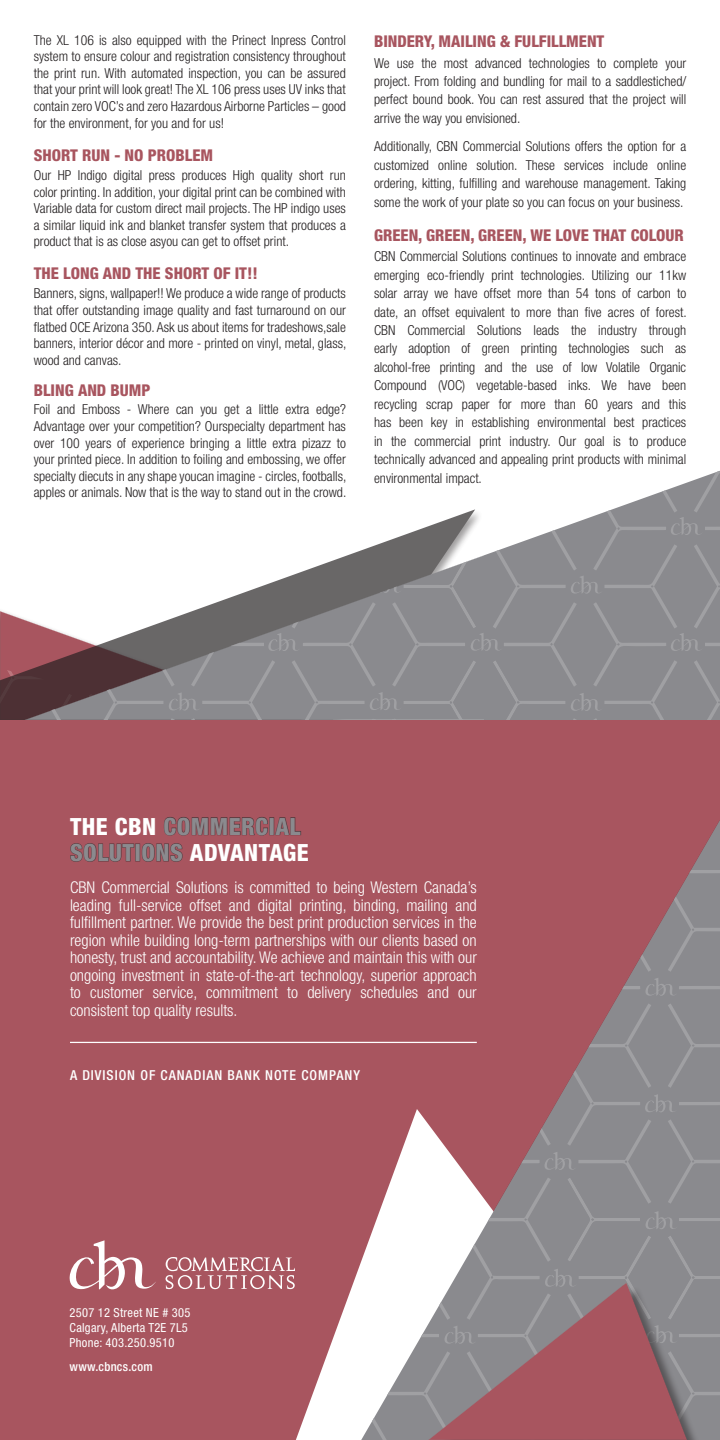
<style>
.page{position:relative;width:720px;height:1440px;background:#fff}
.page>*{position:absolute;margin:0;border:0;box-sizing:border-box;transform-origin:0 0}
.t1{font:800 condensed 23.75px/26.2px "Helvetica Neue";letter-spacing:.02em;color:#8a8a8e}
.t2{font:300 condensed 16.25px/17.5px "Helvetica Neue";color:#fff;text-align:justify}
.t3{font:800 condensed 16.25px "Helvetica Neue";color:#a8555f}
.t4{font:300 condensed 13.75px/18.5px "Helvetica Neue";color:#231f20;text-align:justify}
.t5{font:500 condensed 13.75px "Helvetica Neue";letter-spacing:.07em;color:#fff}
.t6{font:condensed 12.5px/15px "Helvetica Neue";letter-spacing:.02em;color:#fff}
.t7{font:500 condensed 12.5px "Helvetica Neue";letter-spacing:.02em;color:#fff}
.s1{color:#fff}
</style>
<div class="page">
<svg style="left:0;top:471px;width:720px;height:249px"></svg>
<div style="left:0;top:720px;width:720px;height:720px;background:#a8555f"></div>
<svg style="left:164px;top:817px;width:104px;height:18px"></svg>
<div style="left:270px;top:818px;width:4px;height:17px;border:1px solid #52383c"></div>
<svg style="left:275px;top:817px;width:26px;height:18px"></svg>
<svg style="left:70px;top:843px;width:64px;height:19px"></svg>
<div style="left:135px;top:844px;width:5px;height:17px;border:1px solid #52383c"></div>
<svg style="left:142px;top:843px;width:41px;height:19px"></svg>
<hr style="left:70px;top:1042px;width:407px;height:1px;background:#fff">
<svg style="left:69px;top:1240px;width:87px;height:49px"></svg>
<svg style="left:165px;top:1257px;width:130px;height:32px"></svg>
<svg style="left:296px;top:1262px;width:65px;height:178px"></svg>
<svg style="left:361px;top:820px;width:359px;height:620px"></svg>
<p class="t4" style="left:34px;top:31px;width:314px;line-height:16.6px">The XL 106 is also equipped with the Prinect Inpress Control system to ensure colour and registration consistency throughout the print run. With automated inspection, you can be assured that your print will look great! The XL 106 press uses UV inks that contain zero VOC’s and zero Hazardous Airborne Particles – good for the environment, for you and for us!</p>
<p class="t3" style="left:34px;top:145px;width:181px">SHORT RUN - NO PROBLEM</p>
<p class="t4" style="left:34px;top:167px;width:314px;line-height:16.6px">Our HP Indigo digital press produces High quality short run color printing. In addition, your digital print can be combined with Variable data for custom direct mail projects. The HP indigo uses a similar liquid ink and blanket transfer system that produces a product that is as close asyou can get to offset print.</p>
<p class="t3" style="left:34px;top:264px;width:226px">THE LONG AND THE SHORT OF IT!!</p>
<p class="t4" style="left:34px;top:285px;width:314px;line-height:16.8px">Banners, signs, wallpaper!! We produce a wide range of products that offer outstanding image quality and fast turnaround on our flatbed OCE Arizona 350. Ask us about items for tradeshows,sale banners, interior décor and more - printed on vinyl, metal, glass, wood and canvas.</p>
<p class="t3" style="left:34px;top:380px;width:118px">BLING AND BUMP</p>
<p class="t4" style="left:34px;top:401px;width:314px;line-height:16.6px">Foil and Emboss - Where can you get a little extra edge?<br>Advantage over your competition? Ourspecialty department has over 100 years of experience bringing a little extra pizazz to your printed piece. In addition to foiling and embossing, we offer specialty diecuts in any shape youcan imagine - circles, footballs, apples or animals. Now that is the way to stand out in the crowd.</p>
<p class="t3" style="left:374px;top:31px;width:232px">BINDERY, MAILING &amp; FULFILLMENT</p>
<p class="t4" style="left:374px;top:53px;width:314px">We use the most advanced technologies to complete your project. From folding and bundling for mail to a saddlestiched/ perfect bound book. You can rest assured that the project will arrive the way you envisioned.</p>
<p class="t4" style="left:374px;top:137px;width:314px">Additionally, CBN Commercial Solutions offers the option for a customized online solution. These services include online ordering, kitting, fulfilling and warehouse management. Taking some the work of your plate so you can focus on your business.</p>
<p class="t3" style="left:374px;top:225px;width:311px">GREEN, GREEN, GREEN, WE LOVE THAT COLOUR</p>
<p class="t4" style="left:374px;top:247px;width:314px">CBN Commercial Solutions continues to innovate and embrace emerging eco-friendly print technologies. Utilizing our 11kw solar array we have offset more than 54 tons of carbon to date, an offset equivalent to more than five acres of forest.<br>CBN Commercial Solutions leads the industry through early adoption of green printing technologies such as alcohol-free printing and the use of low Volatile Organic Compound (VOC) vegetable-based inks. We have been recycling scrap paper for more than 60 years and this has been key in establishing environmental best practices in the commercial print industry. Our goal is to produce technically advanced and appealing print products with minimal environmental impact.</p>
<p class="t1" style="left:70px;top:813px;width:240px"><span class="s1">THE CBN</span> COMMERCIAL<br>SOLUTIONS <span class="s1">ADVANTAGE</span></p>
<p class="t2" style="left:70px;top:879px;width:408px">CBN Commercial Solutions is committed to being Western Canada’s leading full-service offset and digital printing, binding, mailing and fulfillment partner. We provide the best print production services in the region while building long-term partnerships with our clients based on honesty, trust and accountability. We achieve and maintain this with our ongoing investment in state-of-the-art technology, superior approach to customer service, commitment to delivery schedules and our consistent top quality results.</p>
<p class="t5" style="left:70px;top:1067px;width:291px">A DIVISION OF CANADIAN BANK NOTE COMPANY</p>
<p class="t6" style="left:70px;top:1305px;width:122px">2507 12 Street NE # 305<br>Calgary, Alberta T2E 7L5<br>Phone: 403.250.9510</p>
<p class="t7" style="left:70px;top:1359px;width:85px">www.cbncs.com</p>
</div>
